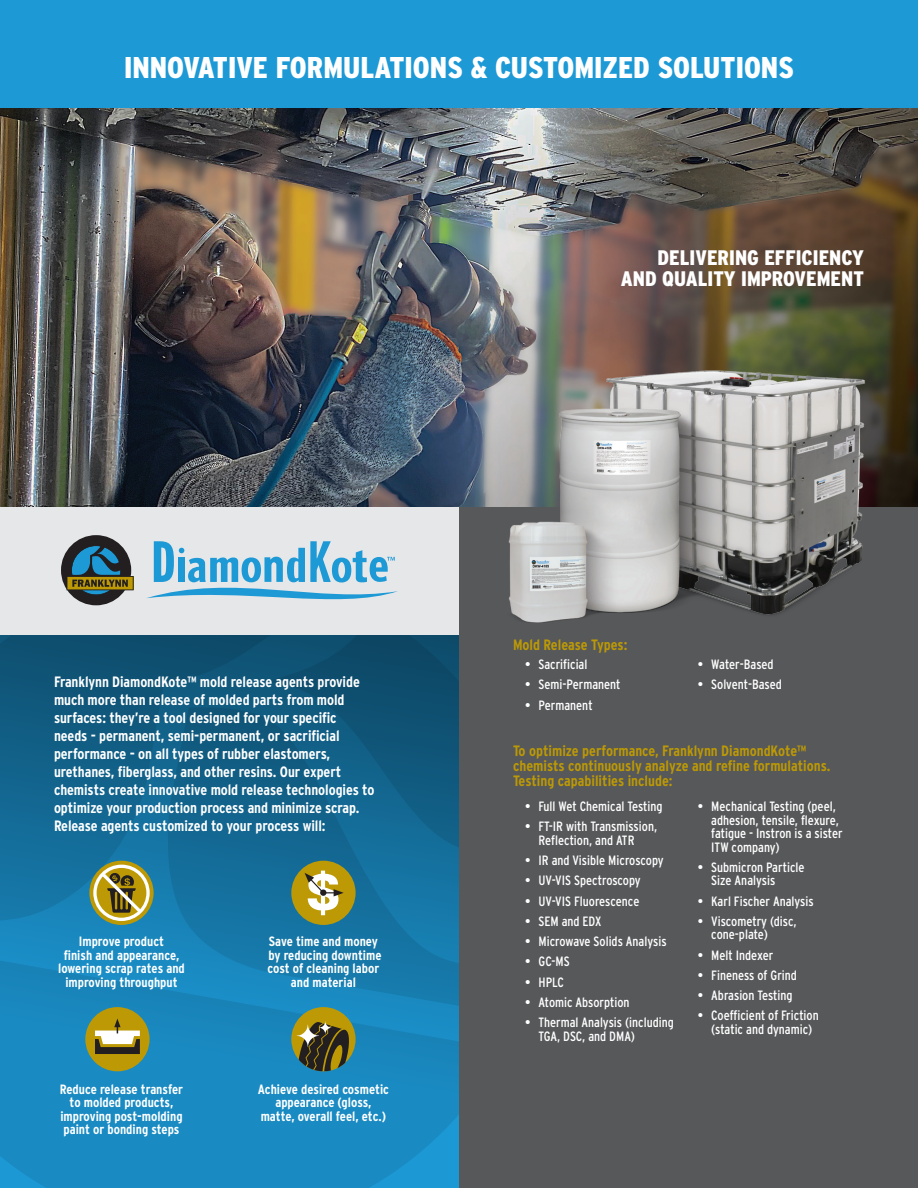
<style>
.page{position:relative;width:918px;height:1188px;background:#fff}
.page>*{position:absolute;margin:0;border:0;box-sizing:border-box;transform-origin:0 0}
.t1{font:900 30px "Interstate Condensed";color:#fff}
.t2{font:900 21px/21px "Interstate Condensed";color:#fff;text-align:right}
.opening_paragraph{font:700 15px/18px "Interstate Condensed";letter-spacing:-.005em;color:#fff}
.Features{font:700 15px "Interstate Condensed";color:#bc9905}
.t3{font:13.5px/13.5px "Interstate Condensed";color:#fff}
.Icon{font:700 13.5px/13.5px "Interstate Condensed";color:#fff;text-align:center}
</style>
<div class="page">
<svg style="left:0;top:635px;width:459px;height:553px;background:#1573a1"></svg>
<div style="left:459px;top:497px;width:459px;height:691px;background:#57585a"></div>
<div style="left:0;top:505px;width:459px;height:130px;background:#e6e7e9"></div>
<img style="left:0;top:108px;width:918px;height:398px">
<div style="left:0;top:0;width:918px;height:108px;background:#1d99d6"></div>
<img style="left:486px;top:354px;width:402px;height:269px">
<div style="left:291px;top:861px;width:65px;height:64px;background:#bc9905;border-radius:50%"></div>
<svg style="left:305px;top:871px;width:39px;height:44px"></svg>
<div style="left:320px;top:889px;width:6px;height:7px;background:#231f20;border-radius:50%"></div>
<div style="left:291px;top:1007px;width:65px;height:64px;background:#bc9905;border-radius:50%"></div>
<svg style="left:297px;top:1021px;width:53px;height:50px"></svg>
<svg style="left:89px;top:861px;width:65px;height:64px"></svg>
<div style="left:93px;top:865px;width:57px;height:56px;border:3px solid #fff;border-radius:50%"></div>
<svg style="left:98px;top:869px;width:47px;height:48px;background:#a48f37"></svg>
<div style="left:61px;top:535px;width:70px;height:70px;background:#231f20;border-radius:50%"></div>
<svg style="left:67px;top:545px;width:67px;height:50px"></svg>
<svg style="left:146px;top:541px;width:252px;height:59px"></svg>
<hr style="left:917px;top:1134px;width:1px;height:54px;background:#d1d2d4">
<div style="left:85px;top:1007px;width:65px;height:64px;background:#bc9905;border-radius:50%"></div>
<svg style="left:95px;top:1019px;width:45px;height:35px"></svg>
<p class="t1" style="left:124px;top:51px;width:671px">INNOVATIVE FORMULATIONS &amp; CUSTOMIZED SOLUTIONS</p>
<p class="t2" style="left:621px;top:247px;width:245px">DELIVERING EFFICIENCY<br>AND QUALITY IMPROVEMENT</p>
<p class="opening_paragraph" style="left:54px;top:673px;width:322px">Franklynn DiamondKote™ mold release agents provide much more than release of molded parts from mold surfaces: they’re a tool designed for your specific<br>needs - permanent, semi-permanent, or sacrificial performance - on all types of rubber elastomers, urethanes, fiberglass, and other resins. Our expert chemists create innovative mold release technologies to optimize your production process and minimize scrap.<br>Release agents customized to your process will:</p>
<p class="Icon" style="left:58px;top:934px;width:128px">Improve product<br>finish and appearance, lowering scrap rates and improving throughput</p>
<p class="Icon" style="left:60px;top:1082px;width:125px">Reduce release transfer to molded products, improving post-molding paint or bonding steps</p>
<p class="Icon" style="left:268px;top:934px;width:115px">Save time and money by reducing downtime cost of cleaning labor and material</p>
<p class="Icon" style="left:258px;top:1082px;width:133px">Achieve desired cosmetic appearance (gloss, matte, overall feel, etc.)</p>
<p class="Features" style="left:513px;top:636px;width:116px">Mold Release Types:</p>
<p class="t3" style="left:525px;top:658px;width:64px">• Sacrificial</p>
<p class="t3" style="left:525px;top:678px;width:97px">• Semi-Permanent</p>
<p class="t3" style="left:525px;top:698px;width:69px">• Permanent</p>
<p class="t3" style="left:698px;top:658px;width:77px">• Water-Based</p>
<p class="t3" style="left:698px;top:678px;width:86px">• Solvent-Based</p>
<p class="Features" style="left:513px;top:742px;width:295px">To optimize performance, Franklynn DiamondKote™</p>
<p class="Features" style="left:513px;top:757px;width:319px">chemists continuously analyze and refine formulations.</p>
<p class="Features" style="left:513px;top:772px;width:161px">Testing capabilities include:</p>
<p class="t3" style="left:525px;top:800px;width:139px">• Full Wet Chemical Testing</p>
<p class="t3" style="left:538px;top:820px;width:120px;text-indent:-14px">• FT-IR with Transmission,<br>Reflection, and ATR</p>
<p class="t3" style="left:525px;top:854px;width:140px">• IR and Visible Microscopy</p>
<p class="t3" style="left:525px;top:874px;width:117px">• UV-VIS Spectroscopy</p>
<p class="t3" style="left:525px;top:894px;width:116px">• UV-VIS Fluorescence</p>
<p class="t3" style="left:525px;top:914px;width:78px">• SEM and EDX</p>
<p class="t3" style="left:525px;top:935px;width:143px">• Microwave Solids Analysis</p>
<p class="t3" style="left:525px;top:955px;width:46px">• GC-MS</p>
<p class="t3" style="left:525px;top:975px;width:40px">• HPLC</p>
<p class="t3" style="left:525px;top:995px;width:106px">• Atomic Absorption</p>
<p class="t3" style="left:538px;top:1016px;width:137px;text-indent:-14px">• Thermal Analysis (including<br>TGA, DSC, and DMA)</p>
<p class="t3" style="left:711px;top:800px;width:133px;text-indent:-14px">• Mechanical Testing (peel, adhesion, tensile, flexure, fatigue - Instron is a sister<br>ITW company)</p>
<p class="t3" style="left:711px;top:860px;width:95px;text-indent:-14px">• Submicron Particle<br>Size Analysis</p>
<p class="t3" style="left:698px;top:894px;width:117px">• Karl Fischer Analysis</p>
<p class="t3" style="left:711px;top:914px;width:87px;text-indent:-14px">• Viscometry (disc, cone-plate)</p>
<p class="t3" style="left:698px;top:948px;width:77px">• Melt Indexer</p>
<p class="t3" style="left:698px;top:968px;width:101px">• Fineness of Grind</p>
<p class="t3" style="left:698px;top:989px;width:96px">• Abrasion Testing</p>
<p class="t3" style="left:698px;top:1009px;width:122px;text-align:center">• Coefficient of Friction (static and dynamic)</p>
</div>
